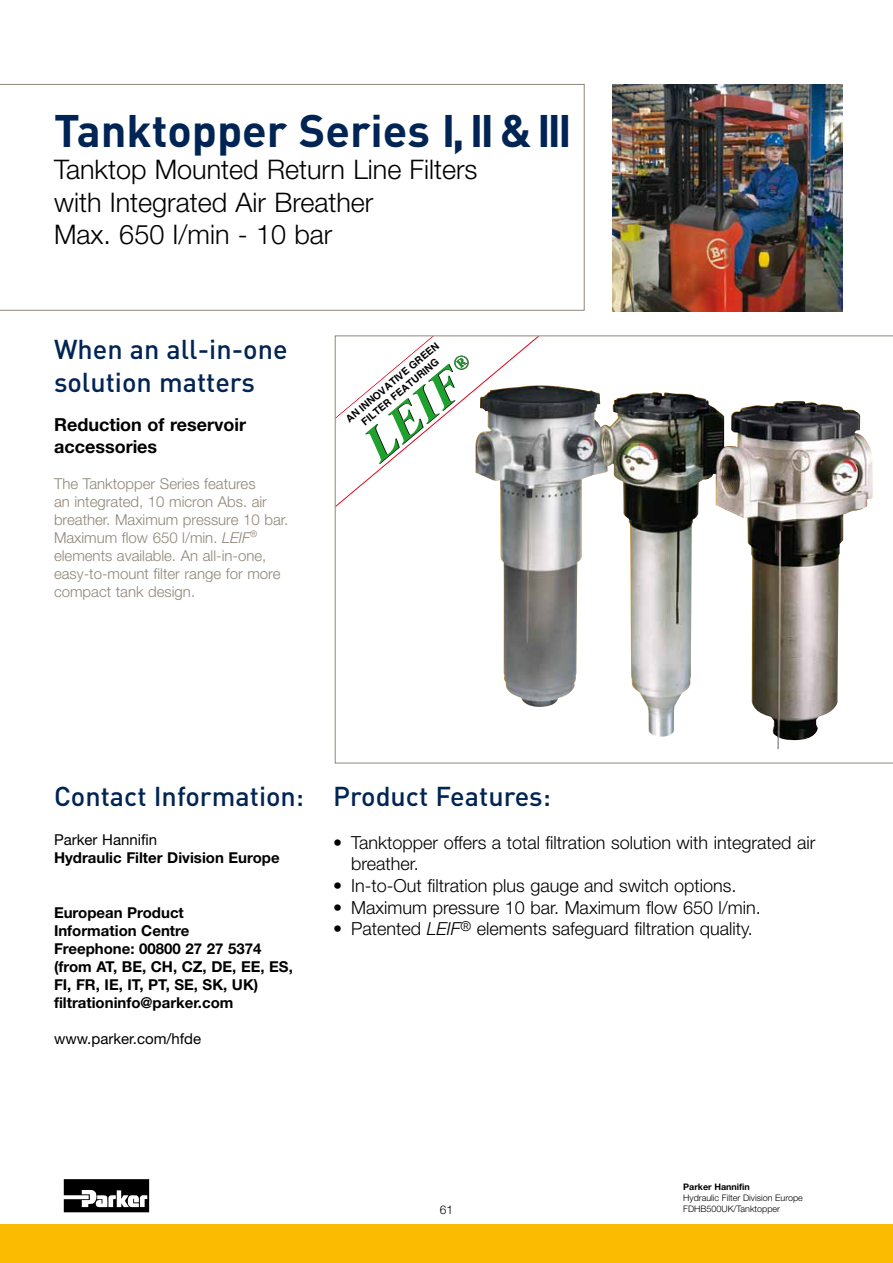
<style>
.page{position:relative;width:893px;height:1263px;background:#fff}
.page>*{position:absolute;margin:0;border:0;box-sizing:border-box;transform-origin:0 0}
.t1{font:italic 700 48.45px "Times New Roman";color:#000}
.t2{font:700 45px "DINOT";color:#002454}
.t3{font:300 27px/32.4px "Helvetica Neue LT Std";color:#000}
.t4{font:500 27px/32.4px "DINOT";color:#002454}
.t5{font:300 18px/21.6px "Helvetica Neue LT Std";color:#000}
.t6{font:700 18px/21.6px "Helvetica Neue LT Std";color:#000}
.t7{font:300 15px/18px "Helvetica Neue LT Std";color:#8f8678}
.t8{font:700 15px/18px "Helvetica Neue LT Std";color:#000}
.t9{font:15px "Helvetica Neue LT Std";color:#000}
.t10{font:300 12px "Helvetica Neue LT Std";color:#000}
.t11{font:700 10.2px/12.1px "Helvetica";color:#000;text-align:center}
.t12{font:300 9px/11.2px "Helvetica Neue LT Std";color:#000}
.t13{font:700 9px "Helvetica Neue LT Std";color:#000}
.s1{font-style:italic}
</style>
<div class="page">
<div style="left:64px;top:1179px;width:86px;height:35px;background:#adadad"></div>
<svg style="left:64px;top:1179px;width:85px;height:33px;background:#454545"></svg>
<div style="left:0;top:1225px;width:893px;height:38px;background:#fabb00"></div>
<img style="left:613px;top:84px;width:229px;height:227px">
<svg style="left:0;top:84px;width:585px;height:227px"></svg>
<svg style="left:335px;top:335px;width:558px;height:428px"></svg>
<svg style="left:336px;top:336px;width:205px;height:171px"></svg>
<h2 class="t2" style="left:54px;top:100px;width:519px">Tanktopper Series I, II &amp; III</h2>
<h3 class="t3" style="left:54px;top:153px;width:425px">Tanktop Mounted Return Line Filters with Integrated Air Breather<br>Max. 650 I/min - 10 bar</h3>
<h3 class="t4" style="left:54px;top:332px;width:235px">When an all-in-one solution matters</h3>
<p class="t6" style="left:54px;top:413px;width:194px">Reduction of reservoir accessories</p>
<p class="t7" style="left:54px;top:474px;width:236px">The Tanktopper Series features<br>an integrated, 10 micron Abs. air breather. Maximum pressure 10 bar.<br>Maximum flow 650 l/min. <span class="s1">LEIF</span><sup>® </sup>elements available. An all-in-one, easy-to-mount filter range for more compact tank design.</p>
<p class="t11" style="left:344px;top:416px;width:120px;rotate:-40deg">AN INNOVATIVE GREEN<br>FILTER FEATURING</p>
<h1 class="t1" style="left:353px;top:429px;width:115px;rotate:-40deg">LEIF</h1>
<h3 class="t4" style="left:54px;top:779px;width:252px">Contact Information:</h3>
<p class="t9" style="left:54px;top:831px;width:105px">Parker Hannifin</p>
<p class="t8" style="left:54px;top:849px;width:227px">Hydraulic Filter Division Europe</p>
<p class="t8" style="left:54px;top:903px;width:240px">European Product<br>Information Centre<br>Freephone: 00800 27 27 5374 (from AT, BE, CH, CZ, DE, EE, ES,<br>FI, FR, IE, IT, PT, SE, SK, UK) filtrationinfo@parker.com</p>
<p class="t9" style="left:54px;top:1029px;width:149px">www.parker.com/hfde</p>
<h3 class="t4" style="left:333px;top:778px;width:219px">Product Features:</h3>
<p class="t5" style="left:351px;top:831px;width:466px;text-indent:-18px">• Tanktopper offers a total filtration solution with integrated air breather.</p>
<p class="t5" style="left:333px;top:874px;width:405px">• In-to-Out filtration plus gauge and switch options.</p>
<p class="t5" style="left:333px;top:896px;width:429px">• Maximum pressure 10 bar. Maximum flow 650 l/min.</p>
<p class="t5" style="left:333px;top:918px;width:421px">• Patented <span class="s1">LEIF</span><sup>®</sup> elements safeguard filtration quality.</p>
<p class="t13" style="left:683px;top:1181px;width:68px">Parker Hannifin</p>
<p class="t12" style="left:683px;top:1192px;width:121px">Hydraulic Filter Division Europe<br>FDHB500UK/Tanktopper</p>
<p class="t10" style="left:440px;top:1202px;width:15px">61</p>
<p class="t12" style="left:733px;top:1203px;width:4px">.</p>
</div>
